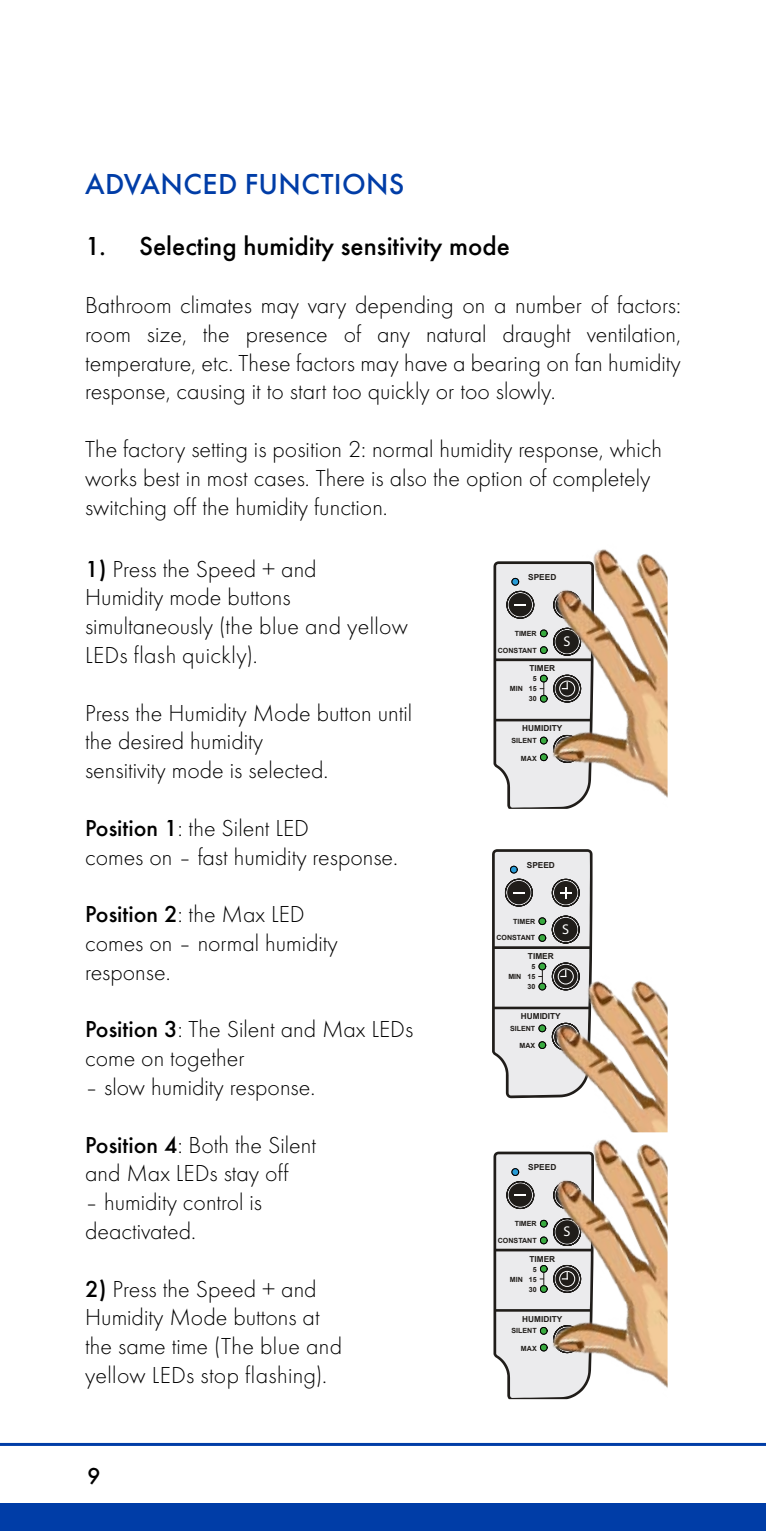
<style>
.page{position:relative;width:766px;height:1531px;background:#fff}
.page>*{position:absolute;margin:0;border:0;box-sizing:border-box;transform-origin:0 0}
.t1{font:500 30px "Futura T";letter-spacing:.01em;color:#003da7}
.t2{font:500 27px "Futura T";color:#000}
.t3{font:300 24px/28.8px "Futura T";color:#000}
.t4{font:500 24px "Futura T";color:#000}
.t5{font:14.1px "Myriad Pro";color:#fff}
.t6{font:700 8.4px "Arial";color:#201d1a}
.t7{font:700 7.2px/9.9px "Arial";color:#201d1a;text-align:center}
.s1{font-weight:500}
</style>
<div class="page">
<div style="left:0;top:1503px;width:765px;height:28px;background:#003da7"></div>
<hr style="left:0;top:1443px;width:765px;height:3px;background:#003da7">
<img style="left:493px;top:549px;width:174px;height:260px">
<svg style="left:492px;top:849px;width:100px;height:87px;background:#b3b3b3"></svg>
<img style="left:492px;top:936px;width:175px;height:452px">
<svg style="left:493px;top:1151px;width:100px;height:248px;background:#c5c1be"></svg>
<p class="t1" style="left:85px;top:167px;width:320px">ADVANCED FUNCTIONS</p>
<p class="t2" style="left:85px;top:230px;width:426px">1. Selecting humidity sensitivity mode</p>
<p class="t3" style="left:85px;top:290px;width:597px;text-align:justify">Bathroom climates may vary depending on a number of factors: room size, the presence of any natural draught ventilation, temperature, etc. These factors may have a bearing on fan humidity response, causing it to start too quickly or too slowly.</p>
<p class="t3" style="left:85px;top:434px;width:578px">The factory setting is position 2: normal humidity response, which works best in most cases. There is also the option of completely switching off the humidity function.</p>
<p class="t3" style="left:85px;top:554px;width:324px"><span class="s1">1)</span> Press the Speed + and<br>Humidity mode buttons simultaneously (the blue and yellow<br>LEDs flash quickly).</p>
<p class="t3" style="left:85px;top:698px;width:328px">Press the Humidity Mode button until the desired humidity<br>sensitivity mode is selected.</p>
<p class="t3" style="left:85px;top:813px;width:314px"><span class="s1">Position 1</span>: the Silent LED<br>comes on – fast humidity response.</p>
<p class="t3" style="left:85px;top:899px;width:254px"><span class="s1">Position 2</span>: the Max LED comes on – normal humidity response.</p>
<p class="t3" style="left:85px;top:1015px;width:329px"><span class="s1">Position 3</span>: The Silent and Max LEDs come on together</p>
<p class="t3" style="left:85px;top:1072px;width:232px">– slow humidity response.</p>
<p class="t3" style="left:85px;top:1130px;width:232px"><span class="s1">Position 4</span>: Both the Silent and Max LEDs stay off</p>
<p class="t3" style="left:85px;top:1187px;width:178px">– humidity control is deactivated.</p>
<p class="t3" style="left:85px;top:1274px;width:258px"><span class="s1">2)</span> Press the Speed + and<br>Humidity Mode buttons at the same time (The blue and yellow LEDs stop flashing).</p>
<p class="t6" style="left:528px;top:571px;width:30px">SPEED</p>
<p class="t7" style="left:514px;top:628px;width:24px">TIMER</p>
<p class="t7" style="left:497px;top:645px;width:40px">CONSTANT</p>
<p class="t7" style="left:528px;top:674px;width:9px">5<br>15<br>30</p>
<p class="t5" style="left:563px;top:632px;width:8px">S</p>
<p class="t6" style="left:529px;top:663px;width:27px">TIMER</p>
<p class="t7" style="left:509px;top:684px;width:14px">MIN</p>
<p class="t6" style="left:522px;top:723px;width:41px">HUMIDITY</p>
<p class="t7" style="left:511px;top:736px;width:27px">SILENT</p>
<p class="t7" style="left:521px;top:753px;width:17px">MAX</p>
<p class="t6" style="left:526px;top:859px;width:30px">SPEED</p>
<p class="t7" style="left:513px;top:916px;width:24px">TIMER</p>
<p class="t7" style="left:496px;top:933px;width:40px">CONSTANT</p>
<p class="t7" style="left:527px;top:962px;width:9px">5<br>15<br>30</p>
<p class="t5" style="left:562px;top:920px;width:8px">S</p>
<p class="t6" style="left:528px;top:950px;width:27px">TIMER</p>
<p class="t7" style="left:508px;top:972px;width:14px">MIN</p>
<p class="t6" style="left:520px;top:1011px;width:41px">HUMIDITY</p>
<p class="t7" style="left:510px;top:1024px;width:27px">SILENT</p>
<p class="t7" style="left:519px;top:1041px;width:17px">MAX</p>
<p class="t6" style="left:528px;top:1162px;width:30px">SPEED</p>
<p class="t7" style="left:514px;top:1219px;width:24px">TIMER</p>
<p class="t7" style="left:497px;top:1235px;width:40px">CONSTANT</p>
<p class="t7" style="left:528px;top:1264px;width:9px">5<br>15<br>30</p>
<p class="t5" style="left:563px;top:1223px;width:8px">S</p>
<p class="t6" style="left:529px;top:1253px;width:27px">TIMER</p>
<p class="t7" style="left:509px;top:1274px;width:14px">MIN</p>
<p class="t6" style="left:522px;top:1313px;width:41px">HUMIDITY</p>
<p class="t7" style="left:511px;top:1326px;width:27px">SILENT</p>
<p class="t7" style="left:521px;top:1343px;width:17px">MAX</p>
<p class="t4" style="left:87px;top:1462px;width:15px">9</p>
</div>
